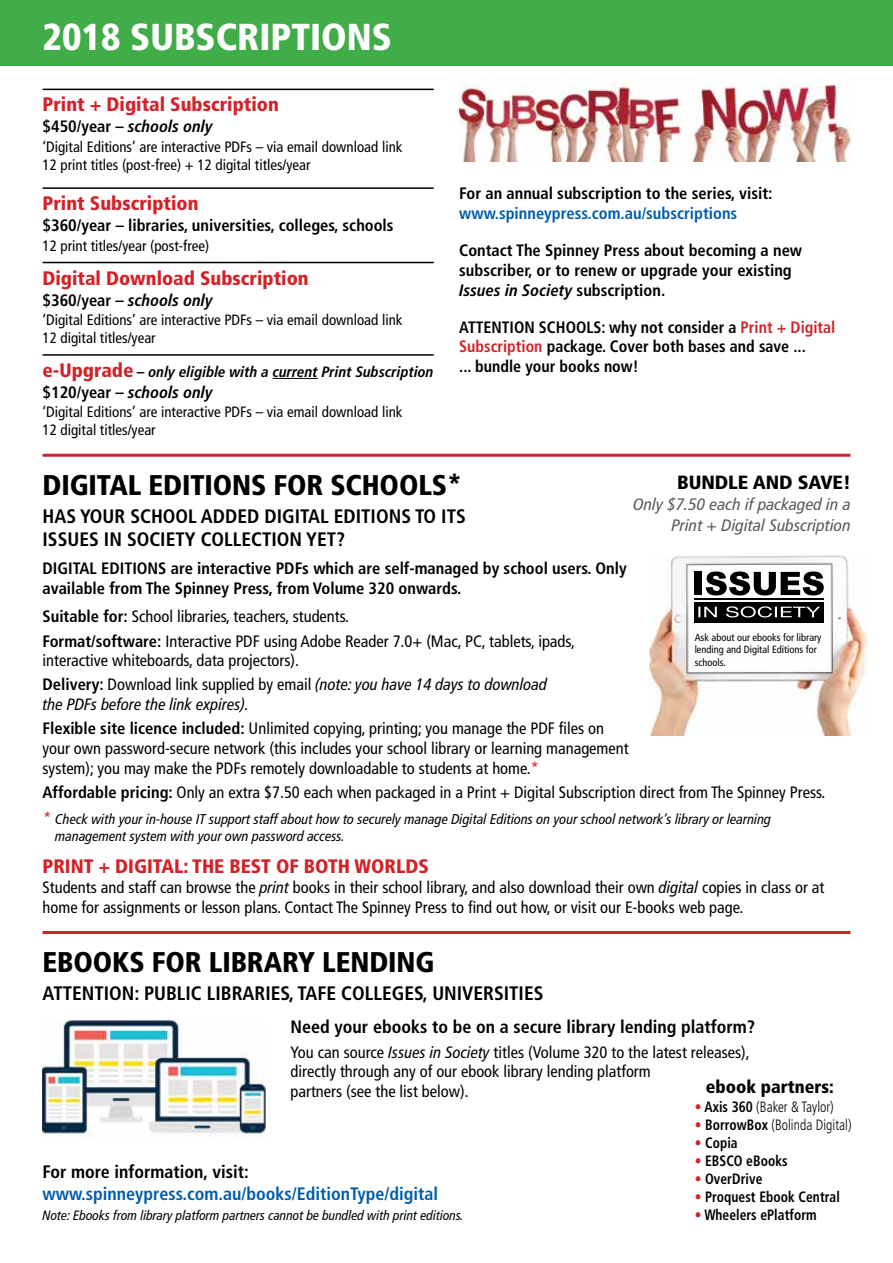
<style>
.page{position:relative;width:893px;height:1263px;background:#fff}
.page>*{position:absolute;margin:0;border:0;box-sizing:border-box;transform-origin:0 0}
.t1{font:900 condensed 37.5px "Frutiger";color:#fff}
.t2{font:900 condensed 28.5px "Frutiger";letter-spacing:-.005em;color:#000}
.t3{font:700 condensed 19.5px/23.4px "Frutiger";color:#000}
.t4{font:900 condensed 19.5px "Frutiger";color:#d2232a}
.t5{font:900 condensed 19.2px "Frutiger";letter-spacing:-.005em;color:#000;scale:1.06 1}
.t6{font:700 condensed 18px "Frutiger";color:#000}
.t7{font:700 condensed 18px "Frutiger";color:#005daa}
.t8{font:900 condensed 18px "Frutiger";color:#000}
.t9{font:italic condensed 16.65px/21px "Frutiger LT Pro";color:#58595b;text-align:right;scale:1.06 1}
.t10{font:condensed 16.5px/19.8px "Frutiger";color:#000}
.t11{font:700 condensed 16.5px/19.8px "Frutiger";color:#000}
.t12{font:italic condensed 16.5px/19.8px "Frutiger LT Pro";color:#000}
.t13{font:italic 700 condensed 16.5px "Frutiger LT Pro";color:#000}
.t14{font:700 condensed 16.5px "Frutiger";color:#005daa}
.t15{font:condensed 15px/18px "Frutiger";color:#000}
.t16{font:700 condensed 15px "Frutiger";letter-spacing:.005em;color:#000;scale:.9 1}
.t17{font:italic 700 condensed 15px "Frutiger LT Pro";color:#000}
.t18{font:300 condensed 15px "Frutiger";letter-spacing:.005em;color:#000;scale:.9 1}
.t19{font:italic condensed 14.25px/17.1px "Frutiger LT Pro";color:#000}
.t20{font:italic condensed 13.5px "Frutiger LT Pro";color:#000}
.t21{font:condensed 10.35px/12.5px "Frutiger";color:#000}
.s1{font-family:"Frutiger";font-style:normal}
.s2{font-family:"Frutiger";font-weight:900;font-style:normal;font-size:19.5px;color:#d2232a}
.s3{font-weight:700}
.s4{font-family:"Frutiger";font-weight:700;font-style:normal}
.s5{color:#d2232a}
.s6{font-size:16.5px;color:#d2232a}
.s7{font-family:"Frutiger LT Pro";font-style:italic}
.s8{font-weight:700;color:#d2232a}
</style>
<div class="page">
<div style="left:0;top:0;width:893px;height:66px;background:#41ad49"></div>
<hr style="left:43px;top:89px;width:391px;height:1px;background:#000">
<hr style="left:43px;top:187px;width:391px;height:2px;background:#000">
<hr style="left:43px;top:262px;width:391px;height:1px;background:#000">
<hr style="left:43px;top:354px;width:391px;height:2px;background:#000">
<hr style="left:273px;top:378px;width:45px;height:1px;background:#000">
<hr style="left:43px;top:454px;width:807px;height:3px;background:#d2232a">
<hr style="left:43px;top:931px;width:807px;height:3px;background:#d2232a">
<img style="left:43px;top:1020px;width:222px;height:118px">
<img style="left:649px;top:555px;width:218px;height:181px">
<div style="left:695px;top:572px;width:7px;height:23px;background:#000"></div>
<svg style="left:706px;top:571px;width:118px;height:24px"></svg>
<hr style="left:695px;top:598px;width:129px;height:2px;background:#000">
<div style="left:695px;top:602px;width:129px;height:20px;background:#000"></div>
<svg style="left:698px;top:606px;width:122px;height:11px"></svg>
<img style="left:459px;top:83px;width:391px;height:78px">
<h1 class="t1" style="left:43px;top:15px;width:351px">2018 SUBSCRIPTIONS</h1>
<p class="t4" style="left:43px;top:93px;width:238px">Print + Digital Subscription</p>
<p class="t13" style="left:43px;top:117px;width:172px"><span class="s1">$450/year</span> – schools only</p>
<p class="t15" style="left:43px;top:138px;width:362px">‘Digital Editions’ are interactive PDFs – via email download link<br>12 print titles (post-free) + 12 digital titles/year</p>
<p class="t4" style="left:43px;top:192px;width:158px">Print Subscription</p>
<p class="t11" style="left:43px;top:216px;width:353px">$360/year – libraries, universities, colleges, schools</p>
<p class="t15" style="left:43px;top:236px;width:168px">12 print titles/year (post-free)</p>
<p class="t4" style="left:43px;top:266px;width:268px">Digital Download Subscription</p>
<p class="t13" style="left:43px;top:290px;width:172px"><span class="s1">$360/year</span> – schools only</p>
<p class="t15" style="left:43px;top:311px;width:362px">‘Digital Editions’ are interactive PDFs – via email download link<br>12 digital titles/year</p>
<p class="t17" style="left:43px;top:363px;width:393px"><span class="s2">e-Upgrade</span> – only eligible with a current Print Subscription</p>
<p class="t13" style="left:43px;top:382px;width:172px"><span class="s1">$120/year</span> – schools only</p>
<p class="t15" style="left:43px;top:403px;width:362px">‘Digital Editions’ are interactive PDFs – via email download link<br>12 digital titles/year</p>
<h2 class="t2" style="left:43px;top:468px;width:421px">DIGITAL EDITIONS FOR SCHOOLS*</h2>
<p class="t3" style="left:43px;top:504px;width:425px">HAS YOUR SCHOOL ADDED DIGITAL EDITIONS TO ITS<br>ISSUES IN SOCIETY COLLECTION YET?</p>
<p class="t11" style="left:43px;top:559px;width:586px">DIGITAL EDITIONS are interactive PDFs which are self-managed by school users. Only available from The Spinney Press, from Volume 320 onwards.</p>
<p class="t10" style="left:43px;top:605px;width:534px;line-height:24px"><span class="s3">Suitable for:</span> School libraries, teachers, students.<br><span class="s3">Format/software:</span> Interactive PDF using Adobe Reader 7.0+ (Mac, PC, tablets, ipads,</p>
<p class="t10" style="left:43px;top:651px;width:258px">interactive whiteboards, data projectors).</p>
<p class="t12" style="left:43px;top:675px;width:506px"><span class="s4">Delivery:</span> <span class="s1">Download link supplied by email</span> (note: you have 14 days to download the PDFs before the link expires).</p>
<p class="t10" style="left:43px;top:719px;width:588px"><span class="s3">Flexible site licence included:</span> Unlimited copying, printing; you manage the PDF files on your own password-secure network (this includes your school library or learning management system); you may make the PDFs remotely downloadable to students at home.<span class="s5">*</span></p>
<p class="t10" style="left:43px;top:782px;width:785px"><span class="s3">Affordable pricing:</span> Only an extra $7.50 each when packaged in a Print + Digital Subscription direct from The Spinney Press.</p>
<p class="t19" style="left:55px;top:810px;width:717px;text-indent:-13px"><span class="s6">*</span> Check with your in-house IT support staff about how to securely manage Digital Editions on your school network’s library or learning management system with your own password access.</p>
<p class="t4" style="left:43px;top:854px;width:388px">PRINT + DIGITAL: THE BEST OF BOTH WORLDS</p>
<p class="t10" style="left:43px;top:877px;width:783px">Students and staff can browse the <span class="s7">print</span> books in their school library, and also download their own <span class="s7">digital</span> copies in class or at home for assignments or lesson plans. Contact The Spinney Press to find out how, or visit our E-books web page.</p>
<h2 class="t2" style="left:43px;top:945px;width:393px">EBOOKS FOR LIBRARY LENDING</h2>
<p class="t3" style="left:43px;top:981px;width:503px">ATTENTION: PUBLIC LIBRARIES, TAFE COLLEGES, UNIVERSITIES</p>
<p class="t6" style="left:291px;top:1016px;width:466px">Need your ebooks to be on a secure library lending platform?</p>
<p class="t10" style="left:291px;top:1042px;width:461px">You can source <span class="s7">Issues in Society</span> titles (Volume 320 to the latest releases), directly through any of our ebook library lending platform<br>partners (see the list below).</p>
<p class="t11" style="left:459px;top:184px;width:315px">For an annual subscription to the series, visit:</p>
<p class="t14" style="left:459px;top:204px;width:280px">www.spinneypress.com.au/subscriptions</p>
<p class="t11" style="left:459px;top:240px;width:344px">Contact The Spinney Press about becoming a new subscriber, or to renew or upgrade your existing</p>
<p class="t13" style="left:459px;top:280px;width:208px">Issues in Society <span class="s1">subscription.</span></p>
<p class="t11" style="left:459px;top:317px;width:378px">ATTENTION SCHOOLS: why not consider a <span class="s5">Print + Digital<br>Subscription</span> package. Cover both bases and save ...<br>... bundle your books now!</p>
<p class="t5" style="left:677px;top:471px;width:165px">BUNDLE AND SAVE!</p>
<p class="t9" style="left:633px;top:494px;width:207px">Only $7.50 each if packaged in a<br>Print + Digital Subscription</p>
<p class="t21" style="left:695px;top:631px;width:128px">Ask about our ebooks for library lending and Digital Editions for schools.</p>
<p class="t8" style="left:706px;top:1076px;width:129px">ebook partners:</p>
<p class="t18" style="left:695px;top:1098px;width:156px"><span class="s8">•</span> <span class="s3">Axis 360</span> (Baker &amp; Taylor)</p>
<p class="t18" style="left:695px;top:1116px;width:176px"><span class="s8">•</span> <span class="s3">BorrowBox</span> (Bolinda Digital)</p>
<p class="t16" style="left:695px;top:1134px;width:49px"><span class="s5">•</span> Copia</p>
<p class="t16" style="left:695px;top:1152px;width:105px"><span class="s5">•</span> EBSCO eBooks</p>
<p class="t16" style="left:695px;top:1170px;width:77px"><span class="s5">•</span> OverDrive</p>
<p class="t16" style="left:695px;top:1188px;width:163px"><span class="s5">•</span> Proquest Ebook Central</p>
<p class="t16" style="left:695px;top:1206px;width:137px"><span class="s5">•</span> Wheelers ePlatform</p>
<p class="t6" style="left:43px;top:1161px;width:208px">For more information, visit:</p>
<p class="t7" style="left:43px;top:1183px;width:397px">www.spinneypress.com.au/books/EditionType/digital</p>
<p class="t20" style="left:43px;top:1208px;width:423px">Note: Ebooks from library platform partners cannot be bundled with print editions.</p>
</div>
